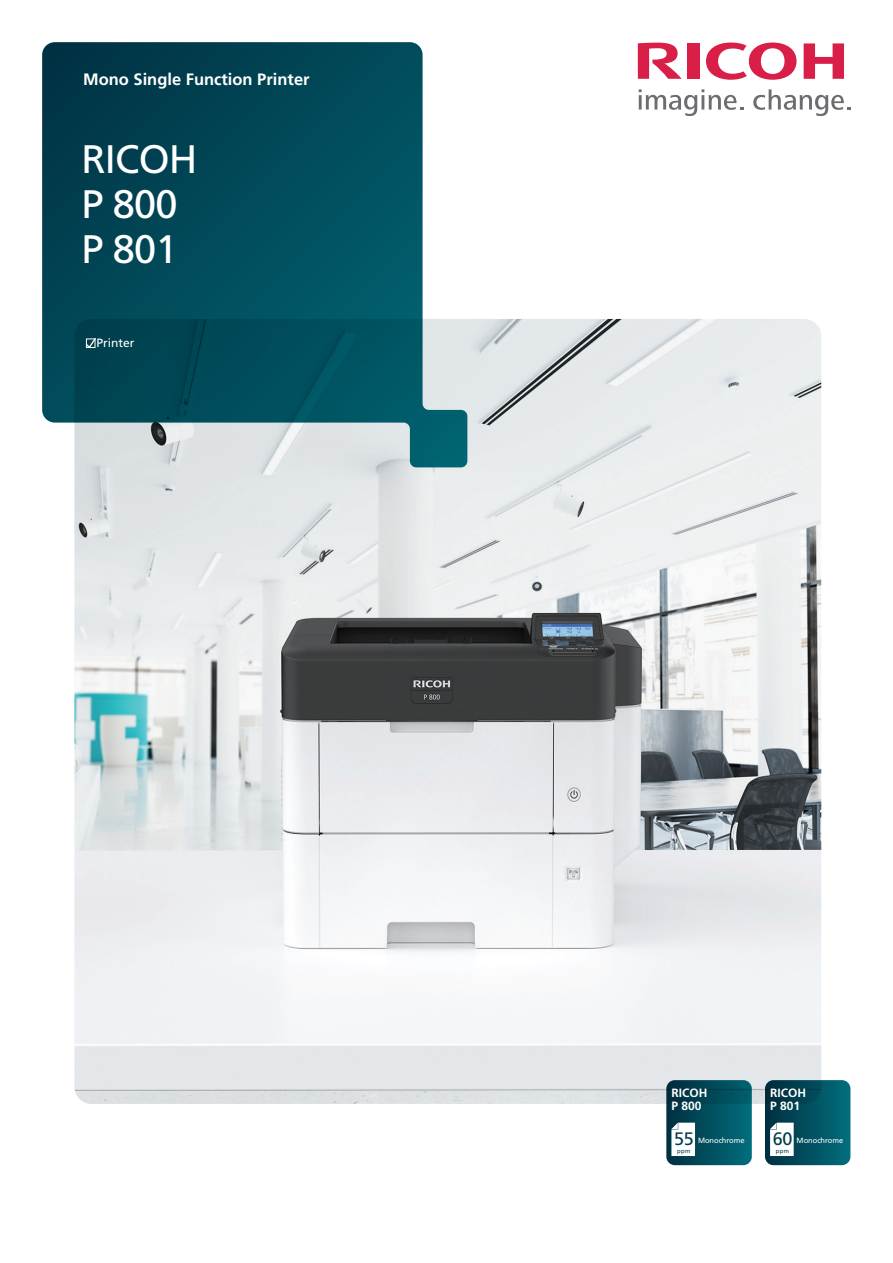
<style>
.page{position:relative;width:893px;height:1263px;background:#fff}
.page>*{position:absolute;margin:0;border:0;box-sizing:border-box;transform-origin:0 0}
.t1{font:39.75px/45px "Frutiger LT Std";letter-spacing:-.02em;color:#fff}
.t2{font:18px "Frutiger LT Std";color:#013d4d}
.t3{font:700 16.5px "Frutiger LT Std";color:#fff}
.t4{font:700 12px/13.5px "Frutiger LT Std";color:#fff}
.t5{font:12px "Frutiger LT Std";color:#fff}
.t6{font:7.5px "Frutiger LT Std";letter-spacing:-.005em;color:#fff}
.t7{font:6px "Frutiger LT Std";letter-spacing:.06em;color:#013d4d}
</style>
<div class="page">
<img style="left:74px;top:319px;width:747px;height:785px">
<svg style="left:765px;top:1080px;width:85px;height:85px;background:#1d6370"></svg>
<svg style="left:666px;top:1080px;width:86px;height:85px;background:#1e6370"></svg>
<svg style="left:42px;top:42px;width:425px;height:425px;background:#2a6673"></svg>
<svg style="left:85px;top:337px;width:12px;height:12px"></svg>
<div style="left:86px;top:339px;width:9px;height:9px;border:1px solid #fff"></div>
<svg style="left:706px;top:43px;width:90px;height:37px"></svg>
<svg style="left:804px;top:43px;width:40px;height:36px"></svg>
<div style="left:687px;top:43px;width:12px;height:36px;background:#d91e47"></div>
<svg style="left:638px;top:43px;width:44px;height:36px"></svg>
<svg style="left:639px;top:89px;width:104px;height:27px"></svg>
<svg style="left:753px;top:89px;width:97px;height:27px"></svg>
<p class="t3" style="left:83px;top:70px;width:228px">Mono Single Function Printer</p>
<h1 class="t1" style="left:81px;top:137px;width:118px">RICOH<br>P 800<br>P 801</h1>
<p class="t5" style="left:96px;top:336px;width:40px">Printer</p>
<p class="t4" style="left:672px;top:1086px;width:37px">RICOH<br>P 800</p>
<p class="t7" style="left:677px;top:1147px;width:15px">ppm</p>
<p class="t7" style="left:776px;top:1147px;width:15px">ppm</p>
<p class="t4" style="left:770px;top:1086px;width:37px">RICOH<br>P 801</p>
<p class="t2" style="left:674px;top:1128px;width:21px">55</p>
<p class="t2" style="left:773px;top:1128px;width:21px">60</p>
<p class="t6" style="left:698px;top:1136px;width:48px">Monochrome</p>
<p class="t6" style="left:797px;top:1136px;width:48px">Monochrome</p>
</div>
